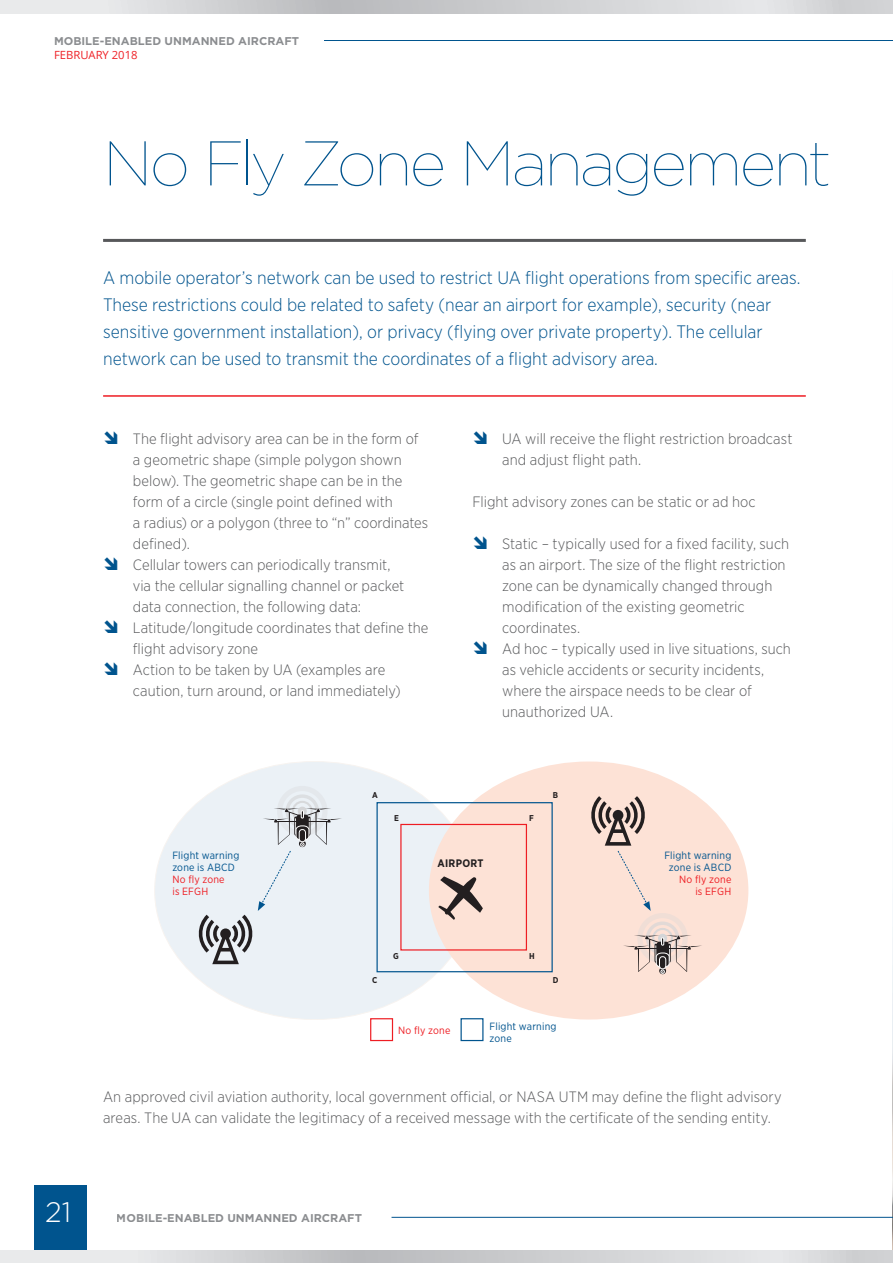
<style>
.page{position:relative;width:893px;height:1263px;background:#fff}
.page>*{position:absolute;margin:0;border:0;box-sizing:border-box;transform-origin:0 0}
.t1{font:100 63px "Gotham";letter-spacing:-.045em;color:#00548e}
.t2{font:300 28.2px "Gotham";color:#fff}
.t3{font:300 18px/27px "Gotham Narrow";color:#00548e}
.t4{font:300 15px/21px "Gotham Narrow";color:#57585a}
.t5{font:700 11.25px "Gotham";color:#8a8c8f}
.t6{font:11.25px "Open Sans";color:#ee1d23}
.t7{font:700 10.95px "Gotham Narrow";color:#231f20}
.t8{font:10.5px/12px "Gotham Narrow";letter-spacing:.015em;color:#00548e}
.t9{font:10.5px/12px "Gotham Narrow";letter-spacing:.02em;color:#ee1d23}
.t10{font:700 8.4px "Gotham Narrow";color:#231f20}
</style>
<div class="page">
<img style="left:892px;top:910px;width:1px;height:340px">
<svg style="left:0;top:0;width:893px;height:14px"></svg>
<div style="left:34px;top:1185px;width:52px;height:78px;background:#00548e"></div>
<svg style="left:0;top:1250px;width:893px;height:13px"></svg>
<hr style="left:103px;top:239px;width:703px;height:3px;background:#57585a">
<hr style="left:103px;top:395px;width:703px;height:2px;background:#ee1d23">
<hr style="left:324px;top:40px;width:569px;height:1px;background:#00548e">
<hr style="left:392px;top:1217px;width:501px;height:1px;background:#00548e">
<div style="left:155px;top:761px;width:319px;height:258px;background:#ebf1f6;border-radius:50%"></div>
<div style="left:429px;top:761px;width:319px;height:258px;background:#fde2d6;border-radius:50%"></div>
<div style="left:298px;top:807px;width:9px;height:9px;background:#d4d5d7;border-radius:50%"></div>
<div style="left:292px;top:801px;width:21px;height:20px;border:2px solid #d4d5d7;border-radius:50%"></div>
<div style="left:286px;top:794px;width:33px;height:34px;border:3px solid #d4d5d7;border-radius:50%"></div>
<div style="left:277px;top:786px;width:51px;height:50px;border:5px solid #d4d5d7;border-radius:50%"></div>
<div style="left:658px;top:934px;width:9px;height:9px;background:#d4d5d7;border-radius:50%"></div>
<div style="left:652px;top:928px;width:21px;height:21px;border:2px solid #d4d5d7;border-radius:50%"></div>
<div style="left:646px;top:921px;width:33px;height:34px;border:3px solid #d4d5d7;border-radius:50%"></div>
<div style="left:637px;top:913px;width:51px;height:50px;border:5px solid #d4d5d7;border-radius:50%"></div>
<svg style="left:623px;top:935px;width:79px;height:39px"></svg>
<div style="left:659px;top:957px;width:7px;height:12px;background:#231f20;border-radius:3px"></div>
<div style="left:659px;top:956px;width:7px;height:13px;border:1px solid #fff;border-radius:3px"></div>
<div style="left:400px;top:824px;width:127px;height:126px;border:1px solid #ee1d23"></div>
<svg style="left:438px;top:876px;width:45px;height:44px"></svg>
<div style="left:376px;top:802px;width:177px;height:170px;border:1px solid #00548e"></div>
<svg style="left:591px;top:796px;width:60px;height:115px"></svg>
<svg style="left:198px;top:808px;width:144px;height:156px"></svg>
<div style="left:370px;top:1018px;width:23px;height:23px;border:1px solid #ee1d23"></div>
<div style="left:461px;top:1018px;width:22px;height:23px;border:1px solid #00548e"></div>
<p class="t5" style="left:54px;top:34px;width:247px">MOBILE-ENABLED UNMANNED AIRCRAFT</p>
<p class="t6" style="left:54px;top:47px;width:85px">FEBRUARY 2018</p>
<h1 class="t1" style="left:103px;top:124px;width:730px">No Fly Zone Management</h1>
<p class="t3" style="left:103px;top:264px;width:699px">A mobile operator’s network can be used to restrict UA flight operations from specific areas.<br>These restrictions could be related to safety (near an airport for example), security (near sensitive government installation), or privacy (flying over private property). The cellular network can be used to transmit the coordinates of a flight advisory area.</p>
<p class="t4" style="left:133px;top:428px;width:297px">The flight advisory area can be in the form of a geometric shape (simple polygon shown below). The geometric shape can be in the form of a circle (single point defined with<br>a radius) or a polygon (three to “n” coordinates defined).<br>Cellular towers can periodically transmit,<br>via the cellular signalling channel or packet data connection, the following data:<br>Latitude/longitude coordinates that define the flight advisory zone<br>Action to be taken by UA (examples are caution, turn around, or land immediately)</p>
<p class="t4" style="left:502px;top:428px;width:292px">UA will receive the flight restriction broadcast and adjust flight path.</p>
<p class="t4" style="left:472px;top:491px;width:285px">Flight advisory zones can be static or ad hoc</p>
<p class="t4" style="left:502px;top:533px;width:290px">Static – typically used for a fixed facility, such as an airport. The size of the flight restriction zone can be dynamically changed through modification of the existing geometric coordinates.<br>Ad hoc – typically used in live situations, such as vehicle accidents or security incidents, where the airspace needs to be clear of unauthorized UA.</p>
<p class="t10" style="left:372px;top:790px;width:7px">A</p>
<p class="t10" style="left:553px;top:790px;width:7px">B</p>
<p class="t8" style="left:172px;top:848px;width:69px">Flight warning zone is ABCD</p>
<p class="t9" style="left:172px;top:872px;width:54px">No fly zone is EFGH</p>
<p class="t10" style="left:394px;top:813px;width:5px">E</p>
<p class="t10" style="left:529px;top:813px;width:6px">F</p>
<p class="t7" style="left:438px;top:856px;width:40px">AIRPORT</p>
<p class="t10" style="left:393px;top:950px;width:6px">G</p>
<p class="t10" style="left:529px;top:950px;width:7px">H</p>
<p class="t10" style="left:372px;top:975px;width:6px">C</p>
<p class="t10" style="left:553px;top:975px;width:7px">D</p>
<p class="t9" style="left:398px;top:1024px;width:54px">No fly zone</p>
<p class="t8" style="left:489px;top:1020px;width:69px">Flight warning zone</p>
<p class="t8" style="left:664px;top:848px;width:69px;text-align:center">Flight warning zone is ABCD</p>
<p class="t9" style="left:679px;top:872px;width:54px;text-align:right">No fly zone is EFGH</p>
<h2 class="t2" style="left:45px;top:1194px;width:28px">21</h2>
<p class="t4" style="left:103px;top:1085px;width:680px">An approved civil aviation authority, local government official, or NASA UTM may define the flight advisory areas. The UA can validate the legitimacy of a received message with the certificate of the sending entity.</p>
<p class="t5" style="left:117px;top:1210px;width:247px">MOBILE-ENABLED UNMANNED AIRCRAFT</p>
</div>
